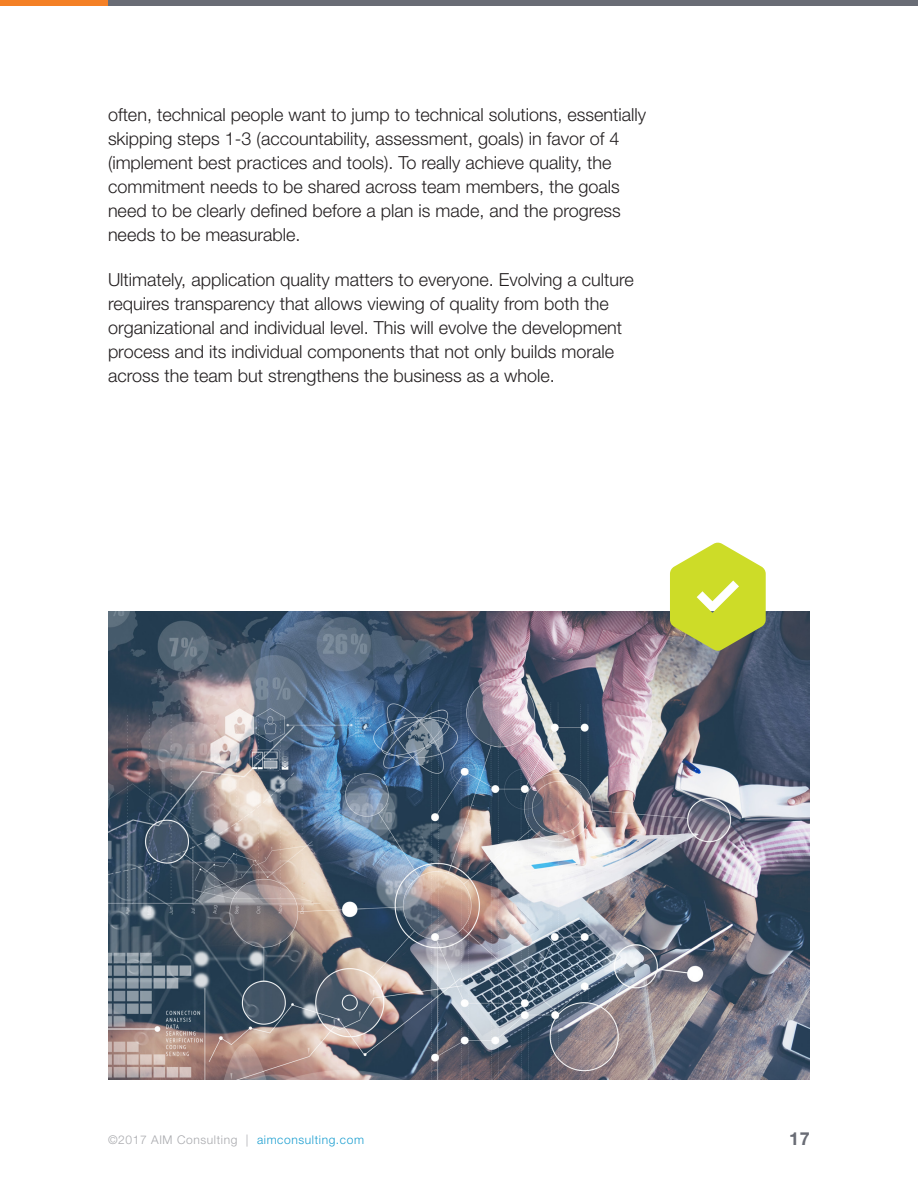
<style>
.page{position:relative;width:918px;height:1188px;background:#fff}
.page>*{position:absolute;margin:0;border:0;box-sizing:border-box;transform-origin:0 0}
.Body{font:300 18px/24px "Helvetica Neue LT Std";color:#231f20}
.t1{font:700 18px "Helvetica Neue LT Std";color:#696c75}
.t2{font:300 12px "Helvetica Neue LT Std";letter-spacing:.05em;color:#a8a9ad}
.s1{color:#1b9ed0}
</style>
<div class="page">
<div style="left:0;top:0;width:108px;height:5px;background:#f48026"></div>
<div style="left:108px;top:0;width:810px;height:5px;background:#696c75"></div>
<img style="left:108px;top:612px;width:702px;height:468px">
<svg style="left:670px;top:542px;width:96px;height:109px"></svg>
<p class="Body" style="left:108px;top:102px;width:540px">often, technical people want to jump to technical solutions, essentially skipping steps 1-3 (accountability, assessment, goals) in favor of 4 (implement best practices and tools). To really achieve quality, the commitment needs to be shared across team members, the goals need to be clearly defined before a plan is made, and the progress needs to be measurable.</p>
<p class="Body" style="left:108px;top:268px;width:527px">Ultimately, application quality matters to everyone. Evolving a culture requires transparency that allows viewing of quality from both the organizational and individual level. This will evolve the development process and its individual components that not only builds morale across the team but strengthens the business as a whole.</p>
<p class="t2" style="left:108px;top:1132px;width:258px">©2017 AIM Consulting | <span class="s1">aimconsulting.com</span></p>
<p class="t1" style="left:789px;top:1127px;width:22px">17</p>
</div>
